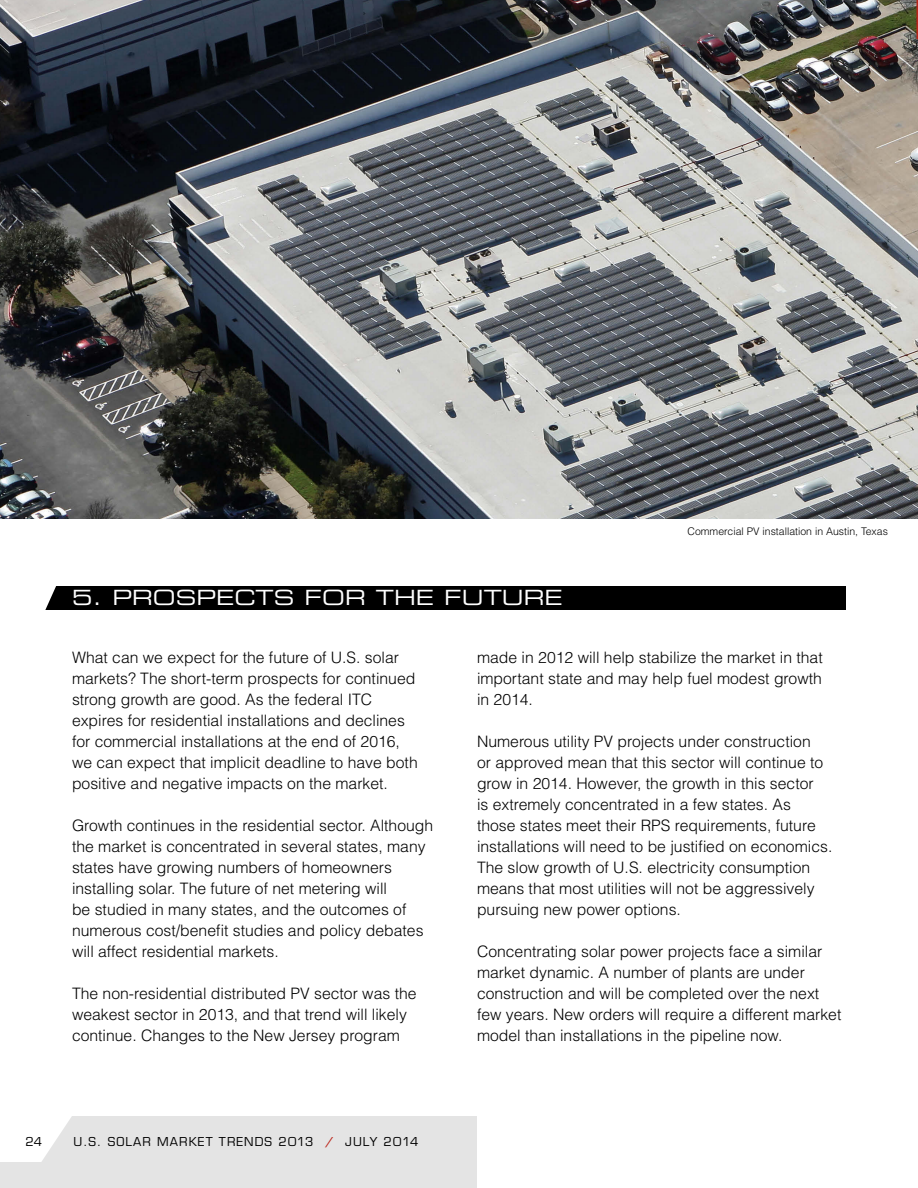
<style>
.page{position:relative;width:918px;height:1188px;background:#fff}
.page>*{position:absolute;margin:0;border:0;box-sizing:border-box;transform-origin:0 0}
.A_top_subhead_2{font:21px "Eurostile Extended Two";color:#fff}
.A_bt_1{font:300 15.75px/21px "Helvetica";color:#000}
.t1{font:12px "Eurostile";letter-spacing:.09em;color:#000}
.a_photo_caption{font:300 10.5px "Helvetica";color:#000}
.s1{color:#bb2419}
</style>
<div class="page">
<div style="left:0;top:1116px;width:477px;height:72px;background:#e4e4e4"></div>
<svg style="left:0;top:1116px;width:72px;height:46px"></svg>
<div style="left:11px;top:586px;width:835px;height:23px;background:#000"></div>
<svg style="left:11px;top:586px;width:50px;height:24px"></svg>
<img style="left:0;top:0;width:918px;height:518px">
<svg style="left:916px;top:0;width:2px;height:39px"></svg>
<p class="A_top_subhead_2" style="left:72px;top:583px;width:492px">5. PROSPECTS FOR THE FUTURE</p>
<p class="a_photo_caption" style="left:687px;top:525px;width:202px">Commercial PV installation in Austin, Texas</p>
<p class="A_bt_1" style="left:72px;top:646px;width:347px">What can we expect for the future of U.S. solar markets? The short-term prospects for continued strong growth are good. As the federal ITC expires for residential installations and declines for commercial installations at the end of 2016, we can expect that implicit deadline to have both positive and negative impacts on the market.</p>
<p class="A_bt_1" style="left:72px;top:814px;width:363px">Growth continues in the residential sector. Although the market is concentrated in several states, many states have growing numbers of homeowners installing solar. The future of net metering will<br>be studied in many states, and the outcomes of numerous cost/benefit studies and policy debates will affect residential markets.</p>
<p class="A_bt_1" style="left:72px;top:982px;width:346px">The non-residential distributed PV sector was the weakest sector in 2013, and that trend will likely continue. Changes to the New Jersey program</p>
<p class="t1" style="left:26px;top:1135px;width:18px">24</p>
<p class="t1" style="left:74px;top:1135px;width:346px">U.S. SOLAR MARKET TRENDS 2013 <span class="s1">/</span> JULY 2014</p>
<p class="A_bt_1" style="left:477px;top:647px;width:347px;text-align:justify">made in 2012 will help stabilize the market in that important state and may help fuel modest growth in 2014.</p>
<p class="A_bt_1" style="left:477px;top:731px;width:357px">Numerous utility PV projects under construction<br>or approved mean that this sector will continue to grow in 2014. However, the growth in this sector<br>is extremely concentrated in a few states. As those states meet their RPS requirements, future installations will need to be justified on economics.<br>The slow growth of U.S. electricity consumption means that most utilities will not be aggressively pursuing new power options.</p>
<p class="A_bt_1" style="left:477px;top:941px;width:366px">Concentrating solar power projects face a similar market dynamic. A number of plants are under construction and will be completed over the next few years. New orders will require a different market model than installations in the pipeline now.</p>
</div>
